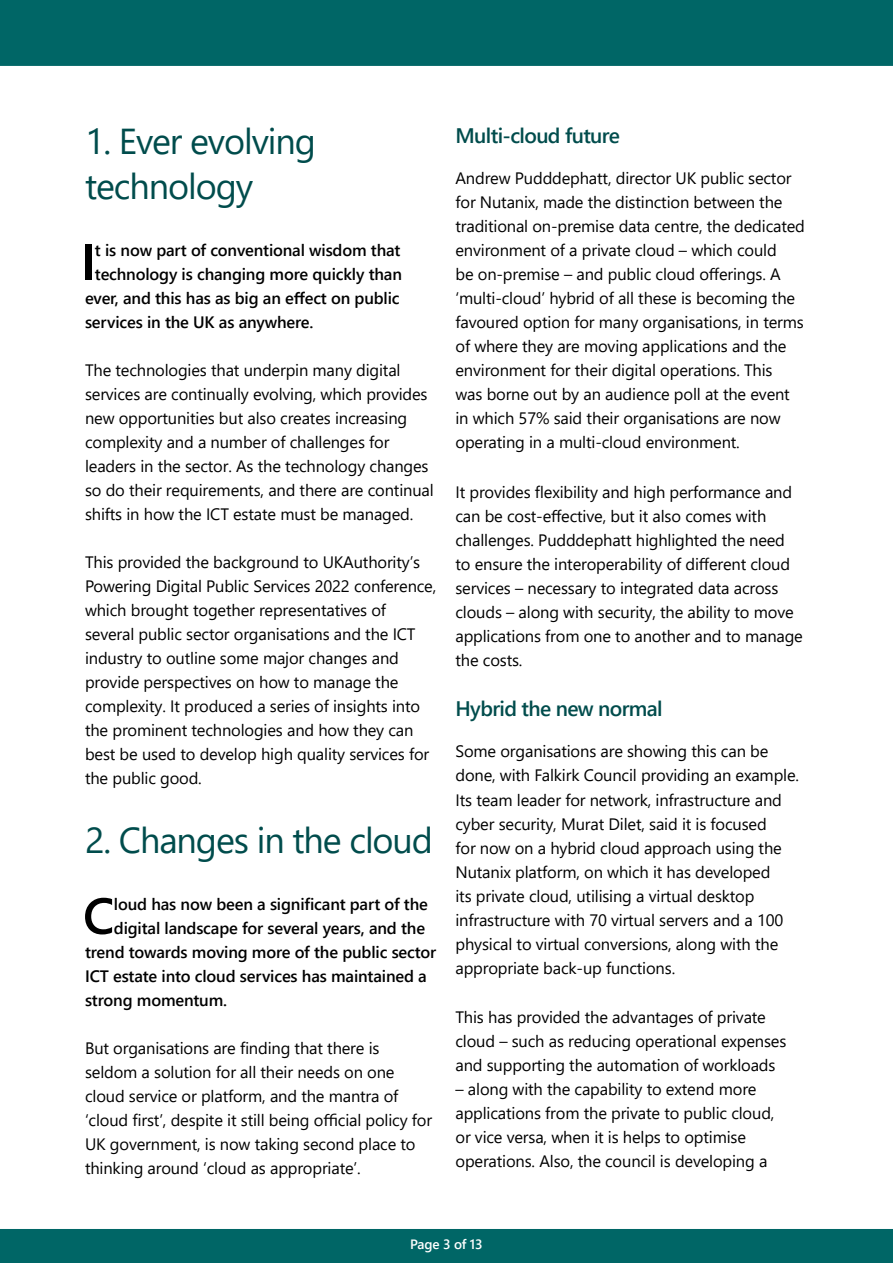
<style>
.page{position:relative;width:893px;height:1263px;background:#fff}
.page>*{position:absolute;margin:0;border:0;box-sizing:border-box;transform-origin:0 0}
.t1{font:600 50.85px "Segoe UI";color:#000}
.t2{font:36px/45px "Segoe UI";letter-spacing:-.03em;color:#004c4c}
.t3{font:600 21px "Segoe UI";letter-spacing:-.03em;color:#004c4c}
.t4{font:16.5px/24px "Segoe UI";letter-spacing:-.01em;color:#000}
.t5{font:600 16.5px "Segoe UI";letter-spacing:-.01em;color:#000}
.t6{font:600 13.5px "Segoe UI";letter-spacing:-.01em;color:#fff}
</style>
<div class="page">
<div style="left:0;top:1229px;width:893px;height:34px;background:#066"></div>
<div style="left:0;top:0;width:893px;height:66px;background:#066"></div>
<h2 class="t2" style="left:85px;top:115px;width:232px">1. Ever evolving technology</h2>
<h1 class="t1" style="left:81px;top:214px;width:16px">I</h1>
<p class="t5" style="left:95px;top:234px;width:307px">t is now part of conventional wisdom that</p>
<p class="t5" style="left:95px;top:258px;width:308px">technology is changing more quickly than</p>
<p class="t5" style="left:85px;top:282px;width:316px">ever, and this has as big an effect on public</p>
<p class="t5" style="left:85px;top:306px;width:230px">services in the UK as anywhere.</p>
<p class="t4" style="left:85px;top:356px;width:350px">The technologies that underpin many digital services are continually evolving, which provides new opportunities but also creates increasing complexity and a number of challenges for leaders in the sector. As the technology changes so do their requirements, and there are continual shifts in how the ICT estate must be managed.</p>
<p class="t4" style="left:85px;top:549px;width:353px">This provided the background to UKAuthority’s Powering Digital Public Services 2022 conference, which brought together representatives of several public sector organisations and the ICT industry to outline some major changes and provide perspectives on how to manage the complexity. It produced a series of insights into the prominent technologies and how they can best be used to develop high quality services for the public good.</p>
<h2 class="t2" style="left:85px;top:814px;width:350px">2. Changes in the cloud</h2>
<h1 class="t1" style="left:83px;top:868px;width:33px">C</h1>
<p class="t5" style="left:114px;top:888px;width:315px">loud has now been a significant part of the</p>
<p class="t5" style="left:114px;top:912px;width:313px">digital landscape for several years, and the</p>
<p class="t5" style="left:85px;top:936px;width:353px">trend towards moving more of the public sector</p>
<p class="t5" style="left:85px;top:960px;width:343px">ICT estate into cloud services has maintained a</p>
<p class="t5" style="left:85px;top:984px;width:144px">strong momentum.</p>
<p class="t4" style="left:85px;top:1034px;width:349px">But organisations are finding that there is seldom a solution for all their needs on one cloud service or platform, and the mantra of ‘cloud first’, despite it still being official policy for UK government, is now taking second place to thinking around ‘cloud as appropriate’.</p>
<p class="t3" style="left:455px;top:116px;width:166px">Multi-cloud future</p>
<p class="t4" style="left:455px;top:165px;width:351px">Andrew Pudddephatt, director UK public sector for Nutanix, made the distinction between the traditional on-premise data centre, the dedicated environment of a private cloud – which could<br>be on-premise – and public cloud offerings. A ‘multi-cloud’ hybrid of all these is becoming the favoured option for many organisations, in terms of where they are moving applications and the environment for their digital operations. This<br>was borne out by an audience poll at the event in which 57% said their organisations are now operating in a multi-cloud environment.</p>
<p class="t4" style="left:455px;top:478px;width:349px">It provides flexibility and high performance and can be cost-effective, but it also comes with challenges. Pudddephatt highlighted the need to ensure the interoperability of different cloud services – necessary to integrated data across clouds – along with security, the ability to move applications from one to another and to manage the costs.</p>
<p class="t3" style="left:455px;top:689px;width:209px">Hybrid the new normal</p>
<p class="t4" style="left:455px;top:738px;width:345px">Some organisations are showing this can be done, with Falkirk Council providing an example.<br>Its team leader for network, infrastructure and cyber security, Murat Dilet, said it is focused<br>for now on a hybrid cloud approach using the Nutanix platform, on which it has developed<br>its private cloud, utilising a virtual desktop infrastructure with 70 virtual servers and a 100 physical to virtual conversions, along with the appropriate back-up functions.</p>
<p class="t4" style="left:455px;top:1004px;width:332px">This has provided the advantages of private cloud – such as reducing operational expenses and supporting the automation of workloads</p>
<p class="t4" style="left:455px;top:1076px;width:320px">– along with the capability to extend more applications from the private to public cloud, or vice versa, when it is helps to optimise operations. Also, the council is developing a</p>
<p class="t6" style="left:410px;top:1232px;width:74px">Page 3 of 13</p>
</div>
